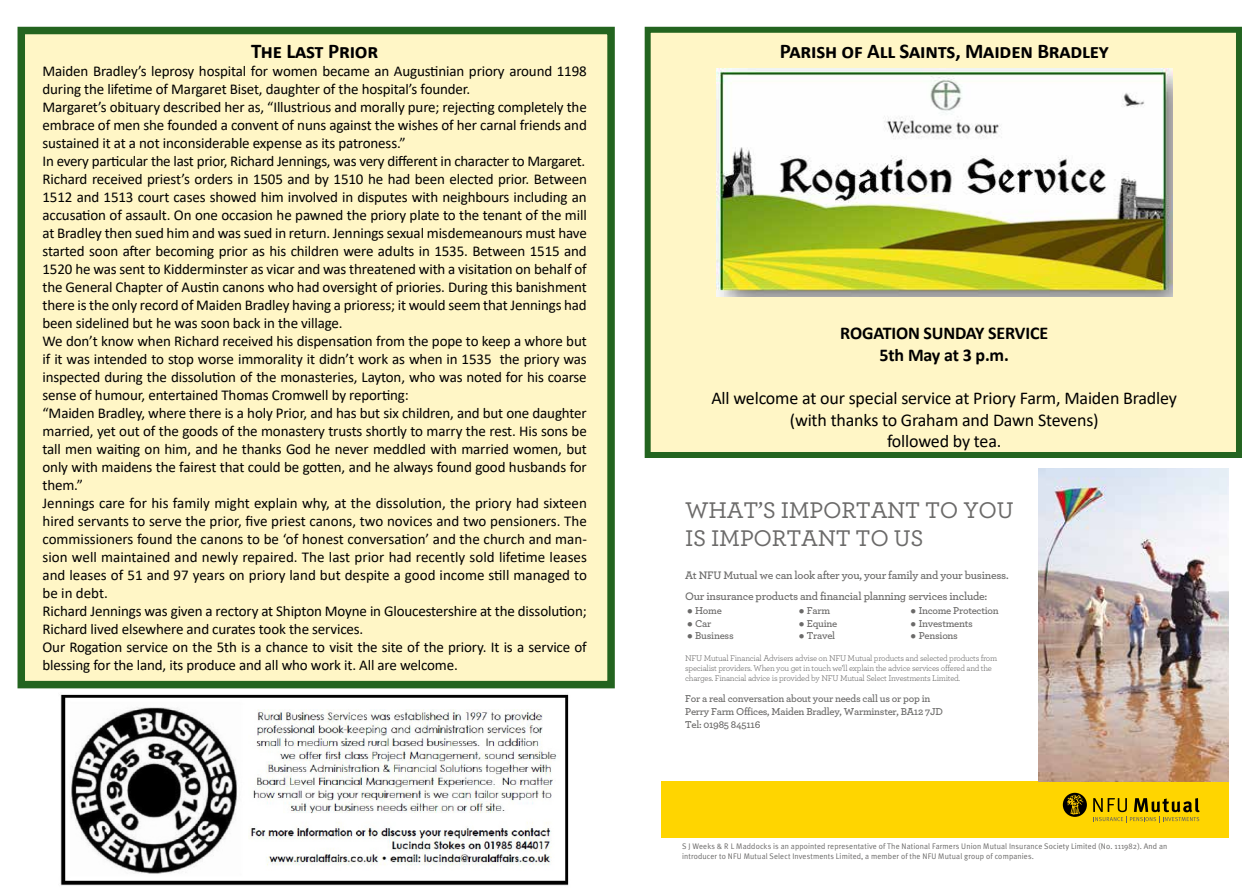
<style>
.page{position:relative;width:1259px;height:893px;background:#fff}
.page>*{position:absolute;margin:0;border:0;box-sizing:border-box;transform-origin:0 0}
.t1{font:23.85px/28.7px "All And None";letter-spacing:-.01em;color:#6b6a69}
.t2{font:700 21px "Calibri";letter-spacing:-.01em;color:#000}
.t3{font:18px/21.6px "Calibri";letter-spacing:-.01em;color:#000;text-align:center}
.t4{font:700 18px/21.6px "Calibri";letter-spacing:-.01em;color:#000;text-align:center}
.t5{font:15px/18px "Calibri";letter-spacing:-.01em;color:#000}
.t6{font:11.4px/21px "All And None";letter-spacing:-.025em;color:#6b6a69}
.t7{font:10.5px/12.6px "All And None";letter-spacing:-.025em;color:#6b6a69}
.t8{font:8.55px/10.4px "All And None";letter-spacing:-.03em;color:#6b6a69}
.t9{font:8.1px/9.1px "All And None";color:#6b6a69}
.s1{font-size:7.65px}
</style>
<div class="page">
<div style="left:18px;top:27px;width:597px;height:661px;background:#fff6c6;border:8px solid #23641f"></div>
<div style="left:644px;top:27px;width:598px;height:431px;background:#fff6c6;border:6px solid #23641f"></div>
<div style="left:661px;top:781px;width:567px;height:57px;background:#ffd500"></div>
<svg style="left:1062px;top:793px;width:25px;height:24px"></svg>
<svg style="left:1067px;top:794px;width:16px;height:21px"></svg>
<svg style="left:1093px;top:798px;width:106px;height:24px"></svg>
<img style="left:1038px;top:469px;width:190px;height:312px">
<img style="left:716px;top:68px;width:456px;height:229px">
<img style="left:60px;top:694px;width:509px;height:192px">
<h2 class="t2" style="left:251px;top:36px;width:129px">The Last Prior</h2>
<p class="t5" style="left:43px;top:62px;width:546px">Maiden Bradley’s leprosy hospital for women became an Augustinian priory around 1198 during the lifetime of Margaret Biset, daughter of the hospital’s founder.<br>Margaret’s obituary described her as, “Illustrious and morally pure; rejecting completely the embrace of men she founded a convent of nuns against the wishes of her carnal friends and sustained it at a not inconsiderable expense as its patroness.”<br>In every particular the last prior, Richard Jennings, was very different in character to Margaret.<br>Richard received priest’s orders in 1505 and by 1510 he had been elected prior. Between 1512 and 1513 court cases showed him involved in disputes with neighbours including an accusation of assault. On one occasion he pawned the priory plate to the tenant of the mill at Bradley then sued him and was sued in return. Jennings sexual misdemeanours must have started soon after becoming prior as his children were adults in 1535. Between 1515 and 1520 he was sent to Kidderminster as vicar and was threatened with a visitation on behalf of the General Chapter of Austin canons who had oversight of priories. During this banishment there is the only record of Maiden Bradley having a prioress; it would seem that Jennings had been sidelined but he was soon back in the village.<br>We don’t know when Richard received his dispensation from the pope to keep a whore but if it was intended to stop worse immorality it didn’t work as when in 1535 the priory was inspected during the dissolution of the monasteries, Layton, who was noted for his coarse sense of humour, entertained Thomas Cromwell by reporting:<br>“Maiden Bradley, where there is a holy Prior, and has but six children, and but one daughter married, yet out of the goods of the monastery trusts shortly to marry the rest. His sons be tall men waiting on him, and he thanks God he never meddled with married women, but only with maidens the fairest that could be gotten, and he always found good husbands for them.”<br>Jennings care for his family might explain why, at the dissolution, the priory had sixteen hired servants to serve the prior, five priest canons, two novices and two pensioners. The commissioners found the canons to be ‘of honest conversation’ and the church and man&shy;sion well maintained and newly repaired. The last prior had recently sold lifetime leases and leases of 51 and 97 years on priory land but despite a good income still managed to be in debt.<br>Richard Jennings was given a rectory at Shipton Moyne in Gloucestershire at the dissolution; Richard lived elsewhere and curates took the services.<br>Our Rogation service on the 5th is a chance to visit the site of the priory. It is a service of blessing for the land, its produce and all who work it. All are welcome.</p>
<h2 class="t2" style="left:779px;top:36px;width:331px">Parish of All Saints, Maiden Bradley</h2>
<p class="t4" style="left:840px;top:322px;width:209px">ROGATION SUNDAY SERVICE<br>5th May at 3 p.m.</p>
<p class="t3" style="left:711px;top:387px;width:467px">All welcome at our special service at Priory Farm, Maiden Bradley (with thanks to Graham and Dawn Stevens)<br>followed by tea.</p>
<h1 class="t1" style="left:685px;top:497px;width:330px">WHAT’S IMPORTANT TO YOU<br>IS IMPORTANT TO US</h1>
<p class="t6" style="left:685px;top:565px;width:325px">At NFU Mutual we can look after you, your family and your business.<br>Our insurance products and financial planning services include:</p>
<p class="t7" style="left:687px;top:605px;width:48px"><span class="s1">l</span> Home<br><span class="s1">l</span> Car<br><span class="s1">l</span> Business</p>
<p class="t7" style="left:799px;top:605px;width:40px"><span class="s1">l</span> Farm <span class="s1">l</span> Equine <span class="s1">l</span> Travel</p>
<p class="t7" style="left:910px;top:605px;width:90px"><span class="s1">l</span> Income Protection <span class="s1">l</span> Investments<br><span class="s1">l</span> Pensions</p>
<p class="t8" style="left:685px;top:653px;width:314px">NFU Mutual Financial Advisers advise on NFU Mutual products and selected products from specialist providers. When you get in touch we’ll explain the advice services offered and the charges. Financial advice is provided by NFU Mutual Select Investments Limited.</p>
<p class="t7" style="left:685px;top:693px;width:259px">For a real conversation about your needs call us or pop in<br>Perry Farm Offices, Maiden Bradley, Warminster, BA12 7JD<br>Tel: 01985 845116</p>
<p class="t9" style="left:682px;top:842px;width:487px">S J Weeks &amp; R L Maddocks is an appointed representative of The National Farmers Union Mutual Insurance Society Limited (No. 111982). And an introducer to NFU Mutual Select Investments Limited, a member of the NFU Mutual group of companies.</p>
</div>
